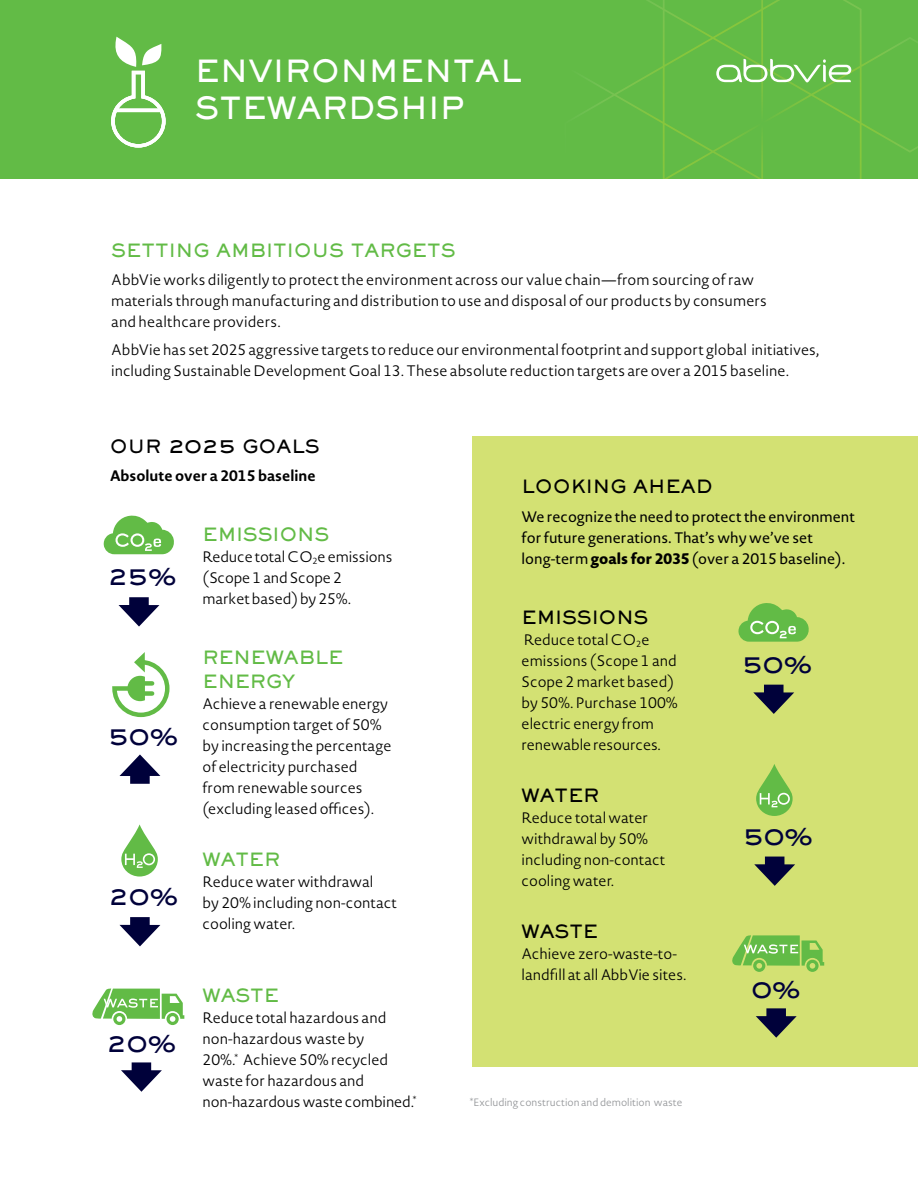
<style>
.page{position:relative;width:918px;height:1188px;background:#fff}
.page>*{position:absolute;margin:0;border:0;box-sizing:border-box;transform-origin:0 0}
.t1{font:800 30.15px/36.8px "Sackers Gothic Std";color:#fff}
.t2{font:800 23.85px "Sackers Gothic Std";letter-spacing:-.01em;color:#00013a}
.t3{font:800 18px/24px "Sackers Gothic Std";letter-spacing:-.01em;color:#62bb46}
.t4{font:800 18px "Sackers Gothic Std";letter-spacing:-.005em;color:#000}
.t5{font:300 15px/21px "Novel Sans Rd Pro";color:#000}
.t6{font:15px/21px "Novel Sans Rd Pro";color:#000}
.t7{font:700 15px "Novel Sans Rd Pro";color:#000}
.t8{font:300 10.5px "Novel Sans Rd Pro";color:#939598}
.s1{font-size:19.5px}
.s2{font-weight:800}
</style>
<div class="page">
<div style="left:472px;top:436px;width:446px;height:630px;background:#d3e173"></div>
<div style="left:0;top:0;width:918px;height:178px;background:#62bb46"></div>
<svg style="left:583px;top:0;width:335px;height:178px"></svg>
<svg style="left:716px;top:59px;width:135px;height:23px"></svg>
<svg style="left:111px;top:37px;width:55px;height:111px"></svg>
<svg style="left:103px;top:515px;width:71px;height:39px"></svg>
<svg style="left:119px;top:597px;width:40px;height:30px"></svg>
<svg style="left:121px;top:824px;width:37px;height:53px"></svg>
<svg style="left:119px;top:917px;width:41px;height:29px"></svg>
<svg style="left:119px;top:754px;width:41px;height:30px"></svg>
<svg style="left:121px;top:1062px;width:41px;height:30px"></svg>
<svg style="left:92px;top:988px;width:92px;height:37px"></svg>
<svg style="left:738px;top:603px;width:71px;height:39px"></svg>
<svg style="left:753px;top:685px;width:41px;height:29px"></svg>
<svg style="left:756px;top:764px;width:37px;height:52px"></svg>
<svg style="left:754px;top:857px;width:41px;height:29px"></svg>
<svg style="left:756px;top:1008px;width:41px;height:30px"></svg>
<svg style="left:732px;top:935px;width:92px;height:37px"></svg>
<svg style="left:112px;top:652px;width:58px;height:66px"></svg>
<h1 class="t1" style="left:195px;top:52px;width:328px">ENVIRONMENTAL<br>STEWARDSHIP</h1>
<p class="t3" style="left:111px;top:238px;width:346px">SETTING AMBITIOUS TARGETS</p>
<p class="t5" style="left:111px;top:269px;width:657px">AbbVie works diligently to protect the environment across our value chain—from sourcing of raw materials through manufacturing and distribution to use and disposal of our products by consumers and healthcare providers.</p>
<p class="t5" style="left:111px;top:339px;width:709px">AbbVie has set 2025 aggressive targets to reduce our environmental footprint and support global initiatives, including Sustainable Development Goal 13. These absolute reduction targets are over a 2015 baseline.</p>
<p class="t4" style="left:110px;top:434px;width:212px">OUR <span class="s1">2025</span> GOALS</p>
<p class="t7" style="left:110px;top:465px;width:207px">Absolute over a 2015 baseline</p>
<h2 class="t2" style="left:107px;top:560px;width:71px">25%</h2>
<h2 class="t2" style="left:108px;top:720px;width:72px">50%</h2>
<h2 class="t2" style="left:108px;top:880px;width:72px">20%</h2>
<h2 class="t2" style="left:106px;top:1027px;width:72px">20%</h2>
<p class="t3" style="left:203px;top:522px;width:128px">EMISSIONS</p>
<p class="t5" style="left:203px;top:546px;width:191px">Reduce total CO<sub>2</sub>e emissions (Scope 1 and Scope 2 market based) by 25%.</p>
<p class="t3" style="left:203px;top:645px;width:142px">RENEWABLE<br>ENERGY</p>
<p class="t5" style="left:203px;top:693px;width:190px">Achieve a renewable energy consumption target of 50% by increasing the percentage of electricity purchased from renewable sources (excluding leased offices).</p>
<p class="t3" style="left:203px;top:847px;width:79px">WATER</p>
<p class="t5" style="left:203px;top:871px;width:196px">Reduce water withdrawal<br>by 20% including non-contact cooling water.</p>
<p class="t3" style="left:203px;top:983px;width:78px">WASTE</p>
<p class="t5" style="left:203px;top:1007px;width:216px">Reduce total hazardous and non-hazardous waste by<br>20%.<sup>*</sup> Achieve 50% recycled waste for hazardous and non-hazardous waste combined.<sup>*</sup></p>
<p class="t4" style="left:522px;top:475px;width:192px">LOOKING AHEAD</p>
<p class="t6" style="left:522px;top:506px;width:335px">We recognize the need to protect the environment for future generations. That’s why we’ve set long-term <span class="s2">goals for 2035</span> (over a 2015 baseline).</p>
<p class="t4" style="left:522px;top:605px;width:128px">EMISSIONS</p>
<p class="t5" style="left:522px;top:629px;width:158px">Reduce total CO<sub>2</sub>e emissions (Scope 1 and<br>Scope 2 market based) by 50%. Purchase 100% electric energy from renewable resources.</p>
<p class="t4" style="left:522px;top:784px;width:79px">WATER</p>
<p class="t5" style="left:522px;top:807px;width:145px">Reduce total water withdrawal by 50% including non-contact cooling water.</p>
<p class="t4" style="left:522px;top:920px;width:78px">WASTE</p>
<p class="t5" style="left:522px;top:944px;width:166px">Achieve zero-waste-to&shy;landfill at all AbbVie sites.</p>
<p class="t8" style="left:470px;top:1095px;width:214px"><sup>*</sup>Excluding construction and demolition waste</p>
<h2 class="t2" style="left:742px;top:648px;width:72px">50%</h2>
<h2 class="t2" style="left:743px;top:820px;width:72px">50%</h2>
<h2 class="t2" style="left:751px;top:973px;width:51px">0%</h2>
</div>
